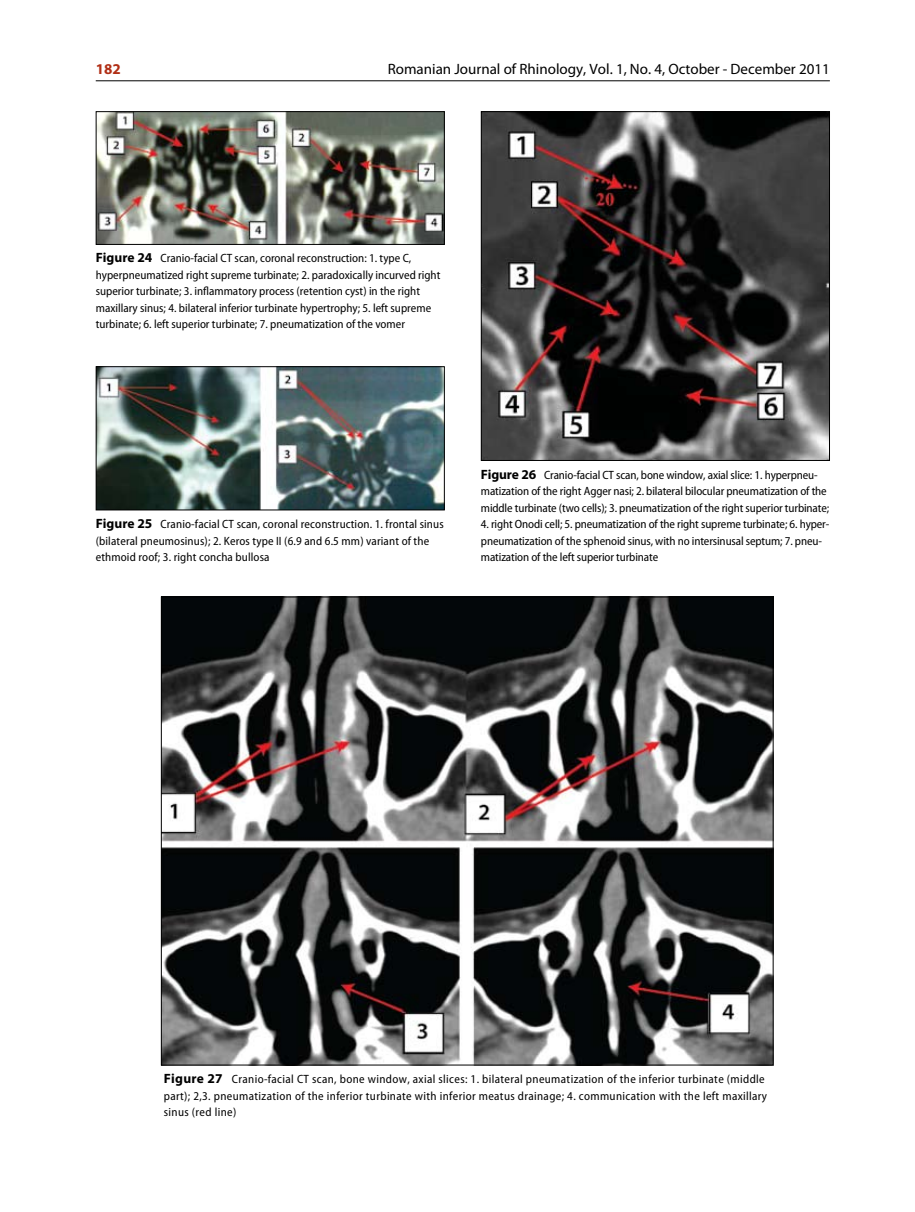
<style>
.page{position:relative;width:915px;height:1212px;background:#fff}
.page>*{position:absolute;margin:0;border:0;box-sizing:border-box;transform-origin:0 0}
.t1{font:15px "Myriad Pro";color:#000}
.t2{font:700 15px "Myriad Pro";color:#b12f16}
.t3{font:semi-condensed 12px/16.5px "Myriad Pro";color:#000}
.t4{font:semi-condensed 12px/16.5px "Myriad Pro";letter-spacing:.03em;color:#000}
.s1{font-weight:700;font-stretch:normal;font-size:13.5px}
</style>
<div class="page">
<hr style="left:96px;top:80px;width:733px;height:1px;background:#000">
<img style="left:98px;top:113px;width:344px;height:130px">
<div style="left:96px;top:111px;width:348px;height:134px;border:1px solid #000"></div>
<img style="left:98px;top:368px;width:344px;height:140px">
<div style="left:96px;top:366px;width:348px;height:144px;border:1px solid #000"></div>
<img style="left:482px;top:113px;width:345px;height:346px">
<div style="left:480px;top:111px;width:349px;height:350px;border:1px solid #000"></div>
<img style="left:163px;top:599px;width:608px;height:464px">
<p class="t2" style="left:96px;top:61px;width:26px">182</p>
<p class="t1" style="left:387px;top:61px;width:443px">Romanian Journal of Rhinology, Vol. 1, No. 4, October - December 2011</p>
<p class="t3" style="left:96px;top:250px;width:346px"><span class="s1">Figure 24</span> Cranio-facial CT scan, coronal reconstruction: 1. type C, hyperpneumatized right supreme turbinate; 2. paradoxically incurved right superior turbinate; 3. inflammatory process (retention cyst) in the right maxillary sinus; 4. bilateral inferior turbinate hypertrophy; 5. left supreme turbinate; 6. left superior turbinate; 7. pneumatization of the vomer</p>
<p class="t3" style="left:96px;top:516px;width:349px"><span class="s1">Figure 25</span> Cranio-facial CT scan, coronal reconstruction. 1. frontal sinus (bilateral pneumosinus); 2. Keros type II (6.9 and 6.5 mm) variant of the ethmoid roof; 3. right concha bullosa</p>
<p class="t3" style="left:480px;top:467px;width:350px"><span class="s1">Figure 26</span> Cranio-facial CT scan, bone window, axial slice: 1. hyperpneu&shy;matization of the right Agger nasi; 2. bilateral bilocular pneumatization of the middle turbinate (two cells); 3. pneumatization of the right superior turbinate;</p>
<p class="t3" style="left:480px;top:516px;width:349px">4. right Onodi cell; 5. pneumatization of the right supreme turbinate; 6. hyper&shy;pneumatization of the sphenoid sinus, with no intersinusal septum; 7. pneu&shy;matization of the left superior turbinate</p>
<p class="t4" style="left:164px;top:1071px;width:604px"><span class="s1">Figure 27</span> Cranio-facial CT scan, bone window, axial slices: 1. bilateral pneumatization of the inferior turbinate (middle part); 2,3. pneumatization of the inferior turbinate with inferior meatus drainage; 4. communication with the left maxillary sinus (red line)</p>
</div>
